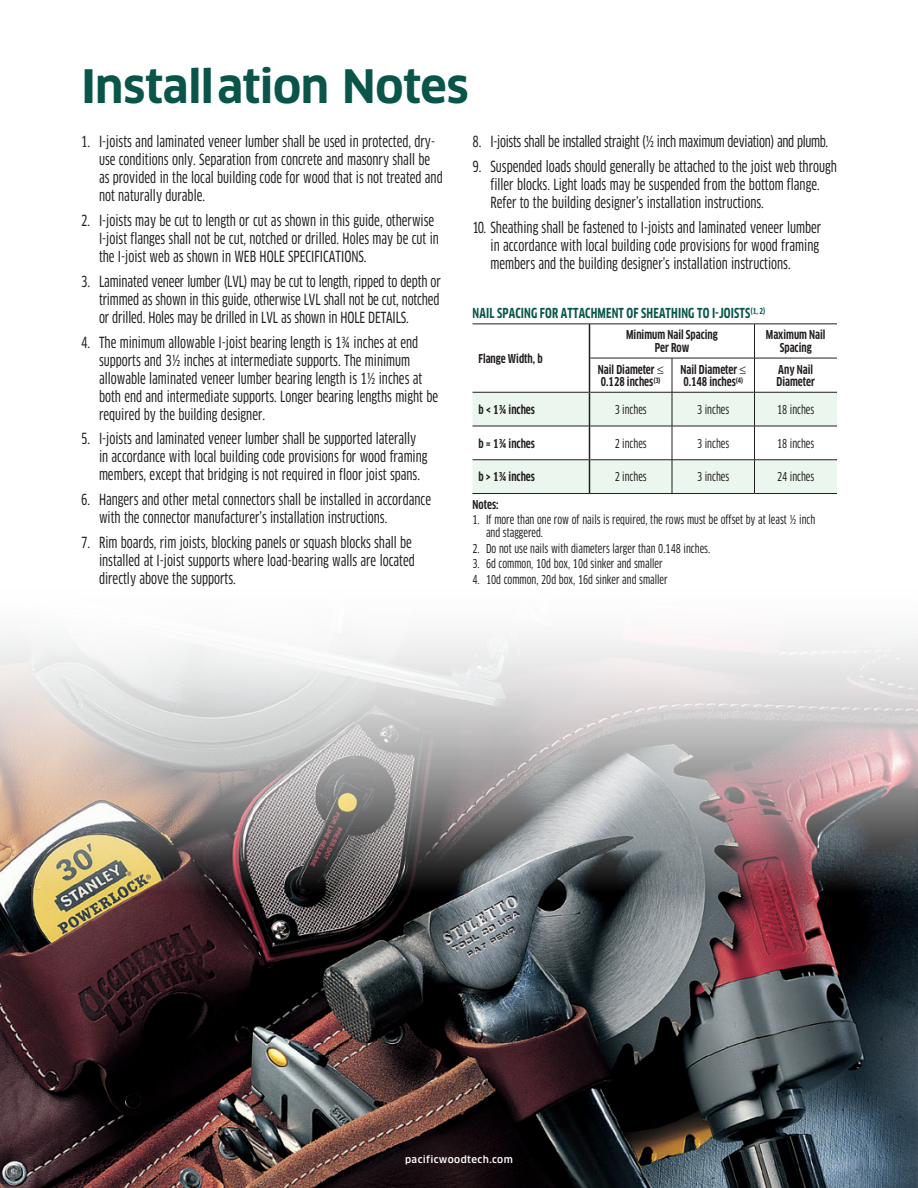
<style>
.page{position:relative;width:918px;height:1188px;background:#fff}
.page>*{position:absolute;margin:0;border:0;box-sizing:border-box;transform-origin:0 0}
.Head{font:700 45px "Clan OT";letter-spacing:-.01em;color:#095549}
.Body_Copy{font:15px/18px "Clan OT Cond News";color:#231f20}
.Body_Copy-2{font:15px "Clan OT Cond News";letter-spacing:-.02em;color:#231f20}
.Table_Head{font:700 condensed 13.5px "Clan OT";letter-spacing:.01em;color:#095549}
.Notes{font:12px/12.8px "Clan OT Cond News";color:#231f20}
.Table_Subhead{font:700 condensed 12px/12.8px "Clan OT";color:#231f20}
.Table_Text_8_Center{font:12px "Clan OT Cond News";color:#231f20}
.Notes_Bold_Head{font:700 condensed 12px "Clan OT";color:#231f20}
.t1{font:500 9.75px "Clan OT";letter-spacing:.035em;color:#fff}
</style>
<div class="page">
<img style="left:0;top:634px;width:918px;height:554px">
<svg style="left:472px;top:393px;width:365px;height:100px"></svg>
<hr style="left:472px;top:324px;width:118px;height:1px;background:#231f20">
<hr style="left:590px;top:324px;width:82px;height:1px;background:#231f20">
<hr style="left:672px;top:324px;width:83px;height:1px;background:#231f20">
<hr style="left:755px;top:324px;width:82px;height:1px;background:#231f20">
<hr style="left:754px;top:324px;width:1px;height:34px;background:#231f20">
<hr style="left:590px;top:358px;width:82px;height:1px;background:#231f20">
<hr style="left:672px;top:358px;width:83px;height:1px;background:#231f20">
<hr style="left:672px;top:358px;width:1px;height:34px;background:#231f20">
<hr style="left:755px;top:358px;width:82px;height:1px;background:#231f20">
<hr style="left:754px;top:358px;width:1px;height:34px;background:#231f20">
<hr style="left:472px;top:392px;width:117px;height:1px;background:#231f20">
<hr style="left:590px;top:392px;width:82px;height:1px;background:#231f20">
<hr style="left:672px;top:392px;width:83px;height:1px;background:#231f20">
<hr style="left:672px;top:392px;width:1px;height:34px;background:#231f20">
<hr style="left:755px;top:392px;width:82px;height:1px;background:#231f20">
<hr style="left:754px;top:392px;width:1px;height:34px;background:#231f20">
<hr style="left:472px;top:426px;width:117px;height:1px;background:#231f20">
<hr style="left:590px;top:426px;width:82px;height:1px;background:#231f20">
<hr style="left:672px;top:426px;width:83px;height:1px;background:#231f20">
<hr style="left:672px;top:426px;width:1px;height:34px;background:#231f20">
<hr style="left:755px;top:426px;width:82px;height:1px;background:#231f20">
<hr style="left:754px;top:426px;width:1px;height:34px;background:#231f20">
<hr style="left:472px;top:460px;width:117px;height:1px;background:#231f20">
<hr style="left:590px;top:460px;width:82px;height:1px;background:#231f20">
<hr style="left:672px;top:460px;width:83px;height:1px;background:#231f20">
<hr style="left:672px;top:460px;width:1px;height:33px;background:#231f20">
<hr style="left:755px;top:460px;width:82px;height:1px;background:#231f20">
<hr style="left:754px;top:460px;width:1px;height:33px;background:#231f20">
<hr style="left:472px;top:493px;width:118px;height:1px;background:#231f20">
<hr style="left:590px;top:493px;width:82px;height:1px;background:#231f20">
<hr style="left:672px;top:493px;width:83px;height:1px;background:#231f20">
<hr style="left:755px;top:493px;width:82px;height:1px;background:#231f20">
<hr style="left:589px;top:324px;width:1px;height:34px;background:#231f20">
<hr style="left:589px;top:358px;width:1px;height:34px;background:#231f20">
<hr style="left:589px;top:392px;width:1px;height:34px;background:#231f20">
<hr style="left:589px;top:426px;width:1px;height:34px;background:#231f20">
<hr style="left:589px;top:460px;width:1px;height:33px;background:#231f20">
<p class="Head" style="left:81px;top:60px;width:389px">Installation Notes</p>
<p class="Body_Copy" style="left:99px;top:133px;width:345px;text-indent:-18px">1. I-joists and laminated veneer lumber shall be used in protected, dry&shy;use conditions only. Separation from concrete and masonry shall be as provided in the local building code for wood that is not treated and not naturally durable.</p>
<p class="Body_Copy" style="left:99px;top:212px;width:341px;text-indent:-18px">2. I-joists may be cut to length or cut as shown in this guide, otherwise<br>I-joist flanges shall not be cut, notched or drilled. Holes may be cut in the I-joist web as shown in WEB HOLE SPECIFICATIONS.</p>
<p class="Body_Copy" style="left:99px;top:272px;width:343px;text-align:justify;text-indent:-18px">3. Laminated veneer lumber (LVL) may be cut to length, ripped to depth or trimmed as shown in this guide, otherwise LVL shall not be cut, notched or drilled. Holes may be drilled in LVL as shown in HOLE DETAILS.</p>
<p class="Body_Copy" style="left:99px;top:333px;width:341px;text-indent:-18px">4. The minimum allowable I-joist bearing length is 1¾ inches at end supports and 3½ inches at intermediate supports. The minimum allowable laminated veneer lumber bearing length is 1½ inches at both end and intermediate supports. Longer bearing lengths might be required by the building designer.</p>
<p class="Body_Copy" style="left:99px;top:430px;width:330px;text-indent:-18px">5. I-joists and laminated veneer lumber shall be supported laterally in accordance with local building code provisions for wood framing members, except that bridging is not required in floor joist spans.</p>
<p class="Body_Copy" style="left:99px;top:491px;width:334px;text-indent:-18px">6. Hangers and other metal connectors shall be installed in accordance with the connector manufacturer’s installation instructions.</p>
<p class="Body_Copy" style="left:99px;top:533px;width:317px;text-indent:-18px">7. Rim boards, rim joists, blocking panels or squash blocks shall be installed at I-joist supports where load-bearing walls are located directly above the supports.</p>
<p class="Body_Copy-2" style="left:472px;top:133px;width:357px">8. I-joists shall be installed straight (½ inch maximum deviation) and plumb.</p>
<p class="Body_Copy" style="left:490px;top:158px;width:348px;text-indent:-18px">9. Suspended loads should generally be attached to the joist web through filler blocks. Light loads may be suspended from the bottom flange.<br>Refer to the building designer’s installation instructions.</p>
<p class="Body_Copy" style="left:490px;top:218px;width:332px;text-indent:-18px">10. Sheathing shall be fastened to I-joists and laminated veneer lumber in accordance with local building code provisions for wood framing members and the building designer’s installation instructions.</p>
<p class="Table_Head" style="left:473px;top:305px;width:294px">NAIL SPACING FOR ATTACHMENT OF SHEATHING TO I-JOISTS<sup>(1,</sup> <sup>2)</sup></p>
<p class="Table_Subhead" style="left:478px;top:352px;width:66px">Flange Width, b</p>
<p class="Table_Subhead" style="left:626px;top:329px;width:93px;text-align:center">Minimum Nail Spacing<br>Per Row</p>
<p class="Table_Subhead" style="left:766px;top:329px;width:61px;text-align:center">Maximum Nail<br>Spacing</p>
<p class="Table_Subhead" style="left:598px;top:363px;width:67px">Nail Diameter ≤<br>0.128 inches<sup>(3)</sup></p>
<p class="Table_Subhead" style="left:680px;top:363px;width:67px">Nail Diameter ≤<br>0.148 inches<sup>(4)</sup></p>
<p class="Table_Subhead" style="left:777px;top:363px;width:40px">Any Nail<br>Diameter</p>
<p class="Table_Subhead" style="left:479px;top:403px;width:58px">b &lt; 1¾ inches</p>
<p class="Table_Text_8_Center" style="left:615px;top:403px;width:34px">3 inches</p>
<p class="Table_Text_8_Center" style="left:697px;top:403px;width:34px">3 inches</p>
<p class="Table_Text_8_Center" style="left:777px;top:403px;width:39px">18 inches</p>
<p class="Table_Subhead" style="left:479px;top:437px;width:58px">b = 1¾ inches</p>
<p class="Table_Text_8_Center" style="left:615px;top:436px;width:34px">2 inches</p>
<p class="Table_Text_8_Center" style="left:697px;top:436px;width:34px">3 inches</p>
<p class="Table_Text_8_Center" style="left:777px;top:436px;width:39px">18 inches</p>
<p class="Table_Subhead" style="left:479px;top:471px;width:58px">b &gt; 1¾ inches</p>
<p class="Table_Text_8_Center" style="left:615px;top:470px;width:34px">2 inches</p>
<p class="Table_Text_8_Center" style="left:697px;top:470px;width:34px">3 inches</p>
<p class="Table_Text_8_Center" style="left:777px;top:470px;width:39px">24 inches</p>
<p class="Notes_Bold_Head" style="left:473px;top:498px;width:28px">Notes:</p>
<p class="Notes" style="left:486px;top:514px;width:331px;text-indent:-14px">1. If more than one row of nails is required, the rows must be offset by at least ½ inch and staggered.</p>
<p class="Notes" style="left:473px;top:542px;width:239px">2. Do not use nails with diameters larger than 0.148 inches.</p>
<p class="Notes" style="left:473px;top:557px;width:192px">3. 6d common, 10d box, 10d sinker and smaller</p>
<p class="Notes" style="left:473px;top:573px;width:197px">4. 10d common, 20d box, 16d sinker and smaller</p>
<p class="t1" style="left:405px;top:1154px;width:109px">pacificwoodtech.com</p>
</div>
